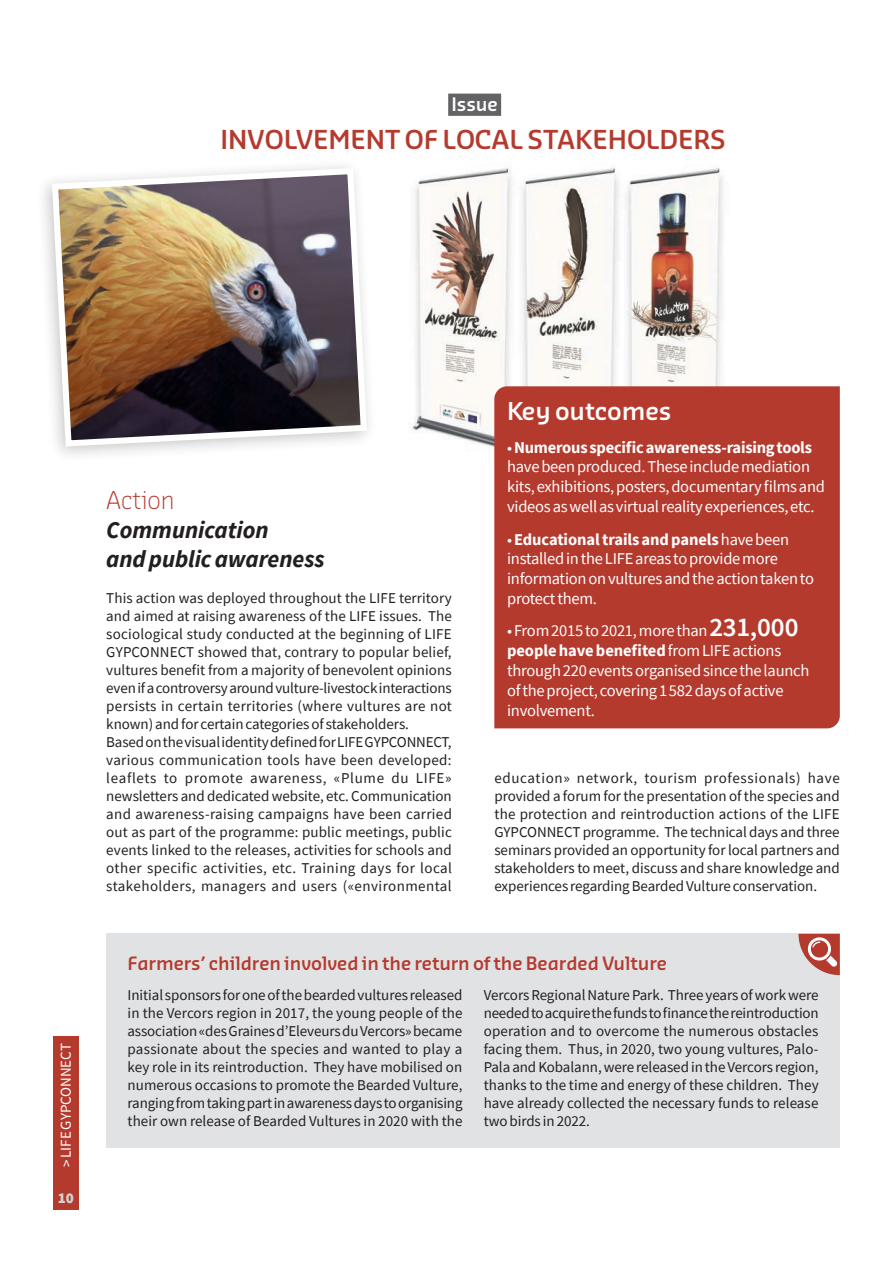
<style>
.page{position:relative;width:893px;height:1263px;background:#fff}
.page>*{position:absolute;margin:0;border:0;box-sizing:border-box;transform-origin:0 0}
.t1{font:600 25.5px "Sansa Pro";letter-spacing:-.005em;color:#b53a2e}
.t2{font:italic 700 24px/28.8px "Source Sans Pro";letter-spacing:-.005em;color:#231f20}
.t3{font:600 24px "Sansa Pro";letter-spacing:-.005em;color:#fff}
.t4{font:300 24px "Sansa Pro";letter-spacing:-.005em;color:#b53a2e}
.t5{font:600 18.15px "Sansa Pro";letter-spacing:-.005em;color:#fff}
.t6{font:600 18px "Sansa Pro";letter-spacing:-.005em;color:#b53a2e}
.t7{font:16.5px/19.8px "Source Sans Pro";letter-spacing:-.015em;color:#fff}
.t8{font:15px/18px "Source Sans Pro";letter-spacing:.005em;color:#231f20;text-align:justify}
.t9{font:15px "Source Sans Pro";letter-spacing:-.005em;color:#fff}
.t10{font:900 15px "Source Sans Pro";color:#d1d2d4}
.s1{font-weight:700}
.s2{font-weight:600;font-size:27px}
</style>
<div class="page">
<div style="left:53px;top:1036px;width:26px;height:174px;background:#b53a2e"></div>
<img style="left:412px;top:95px;width:311px;height:353px">
<div style="left:448px;top:94px;width:53px;height:22px;background:#636366"></div>
<div style="left:494px;top:386px;width:346px;height:342px;background:#b53a2e"></div>
<div style="left:106px;top:934px;width:734px;height:214px;background:#e1e2e4"></div>
<svg style="left:798px;top:934px;width:42px;height:41px"></svg>
<img style="left:49px;top:166px;width:320px;height:284px">
<p class="t5" style="left:451px;top:92px;width:48px">Issue</p>
<h1 class="t1" style="left:220px;top:122px;width:507px">INVOLVEMENT OF LOCAL STAKEHOLDERS</h1>
<p class="t9" style="left:56px;top:1167px;width:125px;rotate:-90deg">&gt; LIFE GYPCONNECT</p>
<p class="t10" style="left:58px;top:1187px;width:18px">10</p>
<h2 class="t4" style="left:106px;top:484px;width:70px">Action</h2>
<h2 class="t2" style="left:106px;top:515px;width:220px">Communication<br>and public awareness</h2>
<p class="t8" style="left:106px;top:588px;width:347px;text-align:left">This action was deployed throughout the LIFE territory and aimed at raising awareness of the LIFE issues. The sociological study conducted at the beginning of LIFE GYPCONNECT showed that, contrary to popular belief, vultures benefit from a majority of benevolent opinions even if a controversy around vulture-livestock interactions persists in certain territories (where vultures are not known) and for certain categories of stakeholders.<br>Based on the visual identity defined for LIFE GYPCONNECT, various communication tools have been developed: leaflets to promote awareness, «Plume du LIFE» newsletters and dedicated website, etc. Communication and awareness-raising campaigns have been carried out as part of the programme: public meetings, public events linked to the releases, activities for schools and other specific activities, etc. Training days for local stakeholders, managers and users («environmental</p>
<h2 class="t3" style="left:507px;top:395px;width:166px">Key outcomes</h2>
<p class="t7" style="left:507px;top:437px;width:319px">•<span class="s1">Numerous specific awareness-raising tools </span>have been produced. These include mediation kits, exhibitions, posters, documentary films and videos as well as virtual reality experiences, etc.</p>
<p class="t7" style="left:507px;top:529px;width:308px">•<span class="s1">Educational trails and panels</span> have been installed in the LIFE areas to provide more information on vultures and the action taken to protect them.</p>
<p class="t7" style="left:507px;top:621px;width:304px">•From 2015 to 2021, more than <span class="s2">231,000 </span><span class="s1">people have benefited</span> from LIFE actions through 220 events organised since the launch of the project, covering 1582 days of active involvement.</p>
<p class="t8" style="left:494px;top:768px;width:347px">education» network, tourism professionals) have provided a forum for the presentation of the species and the protection and reintroduction actions of the LIFE GYPCONNECT programme. The technical days and three seminars provided an opportunity for local partners and stakeholders to meet, discuss and share knowledge and experiences regarding Bearded Vulture conservation.</p>
<p class="t6" style="left:128px;top:951px;width:541px">Farmers’ children involved in the return of the Bearded Vulture</p>
<p class="t8" style="left:128px;top:986px;width:337px">Initial sponsors for one of the bearded vultures released in the Vercors region in 2017, the young people of the association «des Graines d’Eleveurs du Vercors» became passionate about the species and wanted to play a key role in its reintroduction. They have mobilised on numerous occasions to promote the Bearded Vulture, ranging from taking part in awareness days to organising their own release of Bearded Vultures in 2020 with the</p>
<p class="t8" style="left:484px;top:986px;width:336px">Vercors Regional Nature Park. Three years of work were needed to acquire the funds to finance the reintroduction operation and to overcome the numerous obstacles facing them. Thus, in 2020, two young vultures, Palo-Pala and Kobalann, were released in the Vercors region, thanks to the time and energy of these children. They have already collected the necessary funds to release two birds in 2022.</p>
</div>
